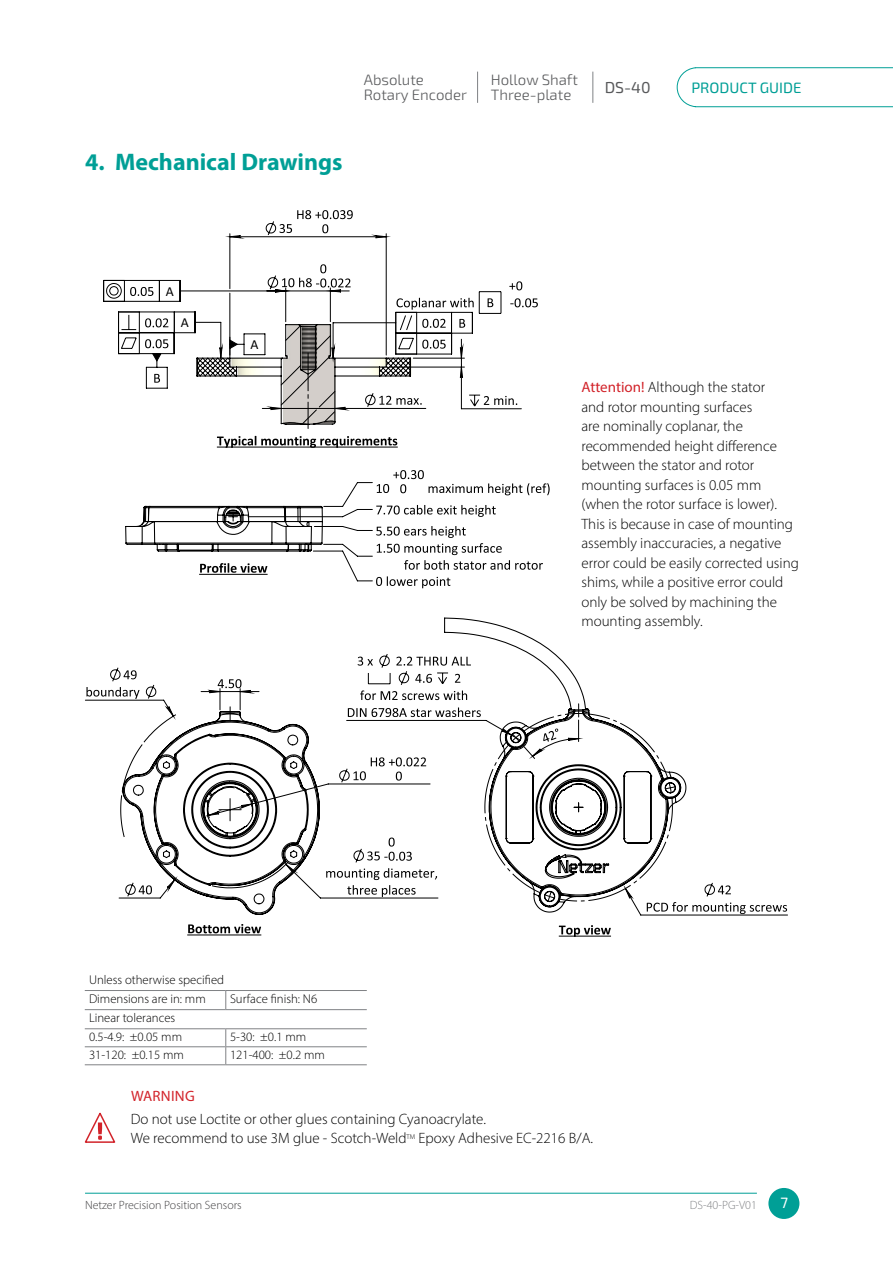
<style>
.page{position:relative;width:893px;height:1263px;background:#fff}
.page>*{position:absolute;margin:0;border:0;box-sizing:border-box;transform-origin:0 0}
.t1{font:700 24px "Myriad Pro";color:#009f96}
.t2{font:15.9px "Exo 2";color:#58595b}
.t3{font:300 15px/19.5px "Myriad Pro";color:#000}
.t4{font:300 15px/15px "Exo 2";color:#58595b}
.t5{font:15px "Exo 2";color:#009f96}
.t6{font:15px "Myriad Pro";letter-spacing:.02em;color:#d2232a}
.t7{font:15px "Exo 2";color:#fff}
.t8{font:13.95px "Calibri";color:#000}
.t9{font:300 12.75px/19.4px "Myriad Pro";color:#000}
.t10{font:300 12px "Myriad Pro";color:#414042}
.t11{font:300 12px "Myriad Pro";color:#808285}
.s1{font-weight:400;color:#d2232a}
</style>
<div class="page">
<div style="left:768px;top:1188px;width:31px;height:31px;background:#009f96;border-radius:50%"></div>
<hr style="left:85px;top:1193px;width:672px;height:1px;background:#009f96">
<svg style="left:676px;top:67px;width:217px;height:40px"></svg>
<hr style="left:592px;top:72px;width:1px;height:31px;background:#808285">
<hr style="left:477px;top:72px;width:1px;height:31px;background:#808285">
<svg style="left:188px;top:924px;width:73px;height:9px"></svg>
<hr style="left:187px;top:935px;width:74px;height:1px;background:#000">
<svg style="left:559px;top:925px;width:52px;height:11px"></svg>
<hr style="left:559px;top:936px;width:52px;height:1px;background:#000">
<hr style="left:230px;top:234px;width:1px;height:55px;background:#000">
<hr style="left:386px;top:234px;width:1px;height:121px;background:#000">
<svg style="left:199px;top:428px;width:351px;height:470px"></svg>
<svg style="left:326px;top:653px;width:461px;height:261px"></svg>
<svg style="left:225px;top:210px;width:166px;height:29px"></svg>
<svg style="left:125px;top:504px;width:199px;height:50px"></svg>
<svg style="left:86px;top:667px;width:234px;height:248px"></svg>
<svg style="left:103px;top:264px;width:435px;height:164px"></svg>
<svg style="left:443px;top:617px;width:244px;height:296px"></svg>
<hr style="left:85px;top:1009px;width:141px;height:1px;background:#808285">
<hr style="left:226px;top:1009px;width:141px;height:1px;background:#808285">
<hr style="left:85px;top:990px;width:141px;height:1px;background:#808285">
<hr style="left:226px;top:990px;width:141px;height:1px;background:#808285">
<svg style="left:225px;top:991px;width:1px;height:18px"></svg>
<hr style="left:85px;top:1028px;width:141px;height:1px;background:#808285">
<hr style="left:85px;top:1046px;width:141px;height:1px;background:#808285">
<hr style="left:85px;top:1064px;width:141px;height:1px;background:#808285">
<hr style="left:226px;top:1028px;width:141px;height:1px;background:#808285">
<hr style="left:226px;top:1046px;width:141px;height:1px;background:#808285">
<svg style="left:225px;top:1029px;width:1px;height:35px"></svg>
<hr style="left:226px;top:1064px;width:141px;height:1px;background:#808285">
<svg style="left:84px;top:1112px;width:32px;height:31px"></svg>
<h1 class="t1" style="left:85px;top:147px;width:259px">4. Mechanical Drawings</h1>
<p class="t4" style="left:364px;top:73px;width:105px">Absolute<br>Rotary Encoder</p>
<p class="t4" style="left:491px;top:73px;width:89px">Hollow Shaft<br>Three-plate</p>
<p class="t2" style="left:605px;top:78px;width:47px">DS-40</p>
<p class="t5" style="left:691px;top:79px;width:112px">PRODUCT GUIDE</p>
<p class="t8" style="left:166px;top:282px;width:10px">A</p>
<p class="t8" style="left:181px;top:313px;width:10px">A</p>
<p class="t8" style="left:250px;top:335px;width:10px">A</p>
<p class="t3" style="left:581px;top:377px;width:219px"><span class="s1">Attention!</span> Although the stator<br>and rotor mounting surfaces<br>are nominally coplanar, the recommended height difference between the stator and rotor mounting surfaces is 0.05 mm (when the rotor surface is lower).<br>This is because in case of mounting assembly inaccuracies, a negative error could be easily corrected using shims, while a positive error could only be solved by machining the mounting assembly.</p>
<p class="t9" style="left:89px;top:969px;width:137px">Unless otherwise specified<br>Dimensions are in: mm</p>
<p class="t9" style="left:230px;top:989px;width:89px">Surface finish: N6</p>
<p class="t9" style="left:89px;top:1008px;width:95px;line-height:18.6px">Linear tolerances<br>0.5-4.9: ±0.05 mm</p>
<p class="t9" style="left:230px;top:1026px;width:78px">5-30: ±0.1 mm</p>
<p class="t9" style="left:89px;top:1044px;width:96px">31-120: ±0.15 mm</p>
<p class="t9" style="left:230px;top:1044px;width:96px">121-400: ±0.2 mm</p>
<p class="t6" style="left:131px;top:1086px;width:65px">WARNING</p>
<p class="t3" style="left:131px;top:1109px;width:464px">Do not use Loctite or other glues containing Cyanoacrylate.<br>We recommend to use 3M glue - Scotch-Weld<sup>TM</sup> Epoxy Adhesive EC-2216 B/A.</p>
<p class="t10" style="left:85px;top:1198px;width:158px">Netzer Precision Position Sensors</p>
<p class="t11" style="left:690px;top:1198px;width:69px">DS-40-PG-V01</p>
<p class="t7" style="left:781px;top:1194px;width:9px">7</p>
</div>
